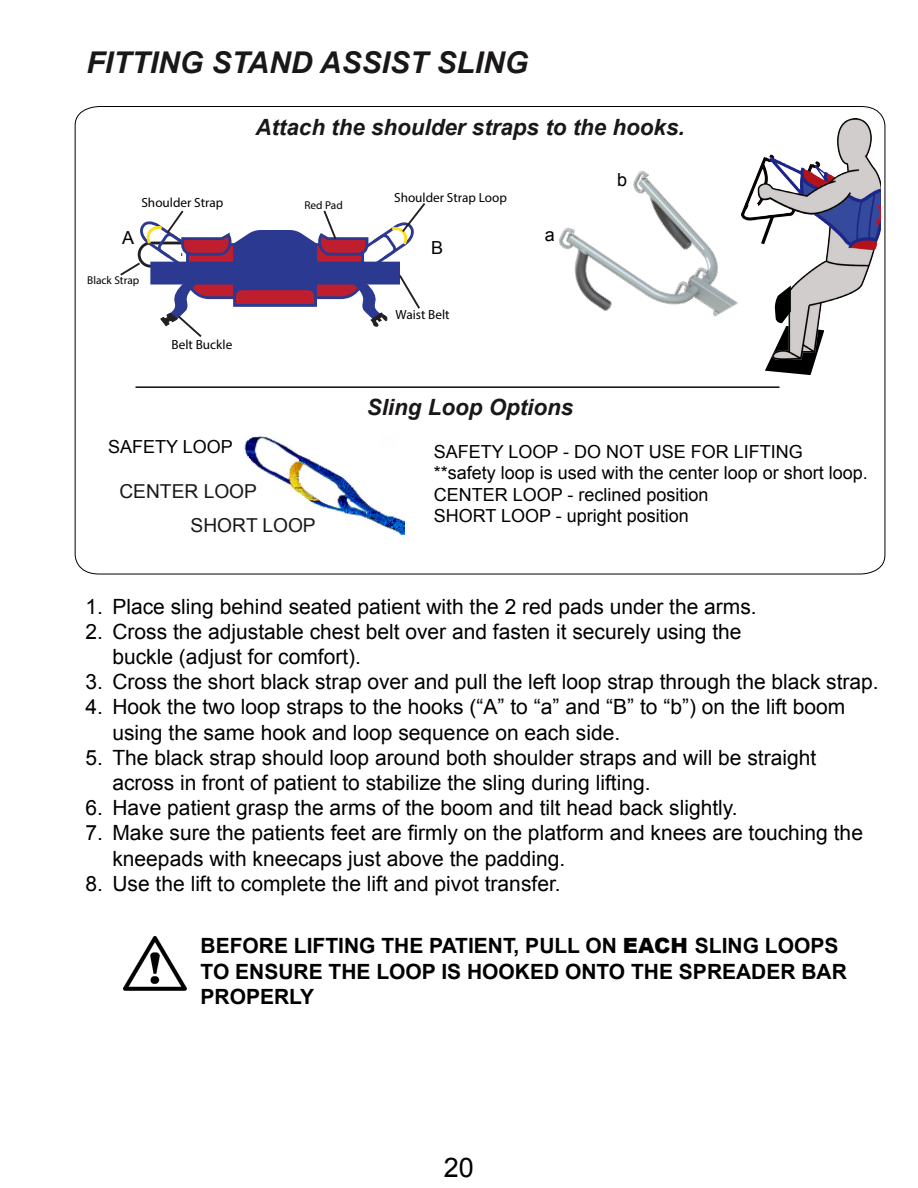
<style>
.page{position:relative;width:918px;height:1188px;background:#fff}
.page>*{position:absolute;margin:0;border:0;box-sizing:border-box;transform-origin:0 0}
.t1{font:italic 700 30px "Arial";color:#1a1717}
.t2{font:27px "Arial";color:#000}
.t3{font:italic 700 22.35px "Arial";color:#1a1717}
.t4{font:21px/25.2px "Arial";color:#000}
.t5{font:700 21px/25.2px "Arial";color:#000}
.t6{font:19.2px/34.5px "Arial";color:#1a1717}
.t7{font:18px/21.6px "Arial";color:#000}
.t8{font:13.2px "Myriad Pro";color:#000}
.t9{font:11.4px "Myriad Pro";color:#000}
.s1{font-weight:900}
</style>
<div class="page">
<svg style="left:75px;top:106px;width:810px;height:468px"></svg>
<svg style="left:118px;top:201px;width:309px;height:148px"></svg>
<img style="left:487px;top:141px;width:255px;height:214px">
<hr style="left:136px;top:386px;width:644px;height:2px;background:#1a1717">
<img style="left:238px;top:433px;width:166px;height:101px">
<img style="left:742px;top:118px;width:139px;height:241px">
<svg style="left:760px;top:129px;width:67px;height:38px"></svg>
<svg style="left:746px;top:202px;width:31px;height:46px"></svg>
<svg style="left:761px;top:282px;width:66px;height:94px"></svg>
<img style="left:123px;top:937px;width:64px;height:53px">
<h1 class="t1" style="left:86px;top:42px;width:443px">FITTING STAND ASSIST SLING</h1>
<p class="t3" style="left:255px;top:112px;width:431px">Attach the shoulder straps to the hooks.</p>
<p class="t8" style="left:141px;top:194px;width:83px">Shoulder Strap</p>
<p class="t8" style="left:394px;top:189px;width:114px">Shoulder Strap Loop</p>
<p class="t9" style="left:304px;top:198px;width:40px">Red Pad</p>
<p class="t7" style="left:122px;top:228px;width:14px">A</p>
<p class="t9" style="left:87px;top:273px;width:54px">Black Strap</p>
<p class="t8" style="left:172px;top:336px;width:62px">Belt Buckle</p>
<p class="t7" style="left:431px;top:237px;width:14px">B</p>
<p class="t8" style="left:396px;top:306px;width:56px">Waist Belt</p>
<p class="t7" style="left:545px;top:224px;width:12px">a</p>
<p class="t3" style="left:367px;top:392px;width:208px">Sling Loop Options</p>
<p class="t7" style="left:617px;top:169px;width:12px">b</p>
<p class="t7" style="left:108px;top:436px;width:126px">SAFETY LOOP</p>
<p class="t6" style="left:191px;top:474px;width:127px;text-indent:-71px">CENTER LOOP<br>SHORT LOOP</p>
<p class="t7" style="left:434px;top:441px;width:436px">SAFETY LOOP - DO NOT USE FOR LIFTING **safety loop is used with the center loop or short loop.<br>CENTER LOOP - reclined position<br>SHORT LOOP - upright position</p>
<p class="t4" style="left:85px;top:594px;width:673px">1. Place sling behind seated patient with the 2 red pads under the arms.</p>
<p class="t4" style="left:112px;top:619px;width:631px;text-indent:-27px">2. Cross the adjustable chest belt over and fasten it securely using the buckle (adjust for comfort).</p>
<p class="t4" style="left:85px;top:669px;width:795px">3. Cross the short black strap over and pull the left loop strap through the black strap.</p>
<p class="t4" style="left:112px;top:695px;width:734px;text-indent:-27px">4. Hook the two loop straps to the hooks (“A” to “a” and “B” to “b”) on the lift boom using the same hook and loop sequence on each side.</p>
<p class="t4" style="left:112px;top:745px;width:705px;text-indent:-27px">5. The black strap should loop around both shoulder straps and will be straight across in front of patient to stabilize the sling during lifting.</p>
<p class="t4" style="left:85px;top:795px;width:654px">6. Have patient grasp the arms of the boom and tilt head back slightly.</p>
<p class="t4" style="left:112px;top:821px;width:752px;text-indent:-27px">7. Make sure the patients feet are firmly on the platform and knees are touching the kneepads with kneecaps just above the padding.</p>
<p class="t4" style="left:85px;top:871px;width:477px">8. Use the lift to complete the lift and pivot transfer.</p>
<p class="t5" style="left:201px;top:934px;width:648px">BEFORE LIFTING THE PATIENT, PULL ON <span class="s1">EACH</span> SLING LOOPS<br>TO ENSURE THE LOOP IS HOOKED ONTO THE SPREADER BAR<br>PROPERLY</p>
<p class="t2" style="left:444px;top:1150px;width:32px">20</p>
</div>
